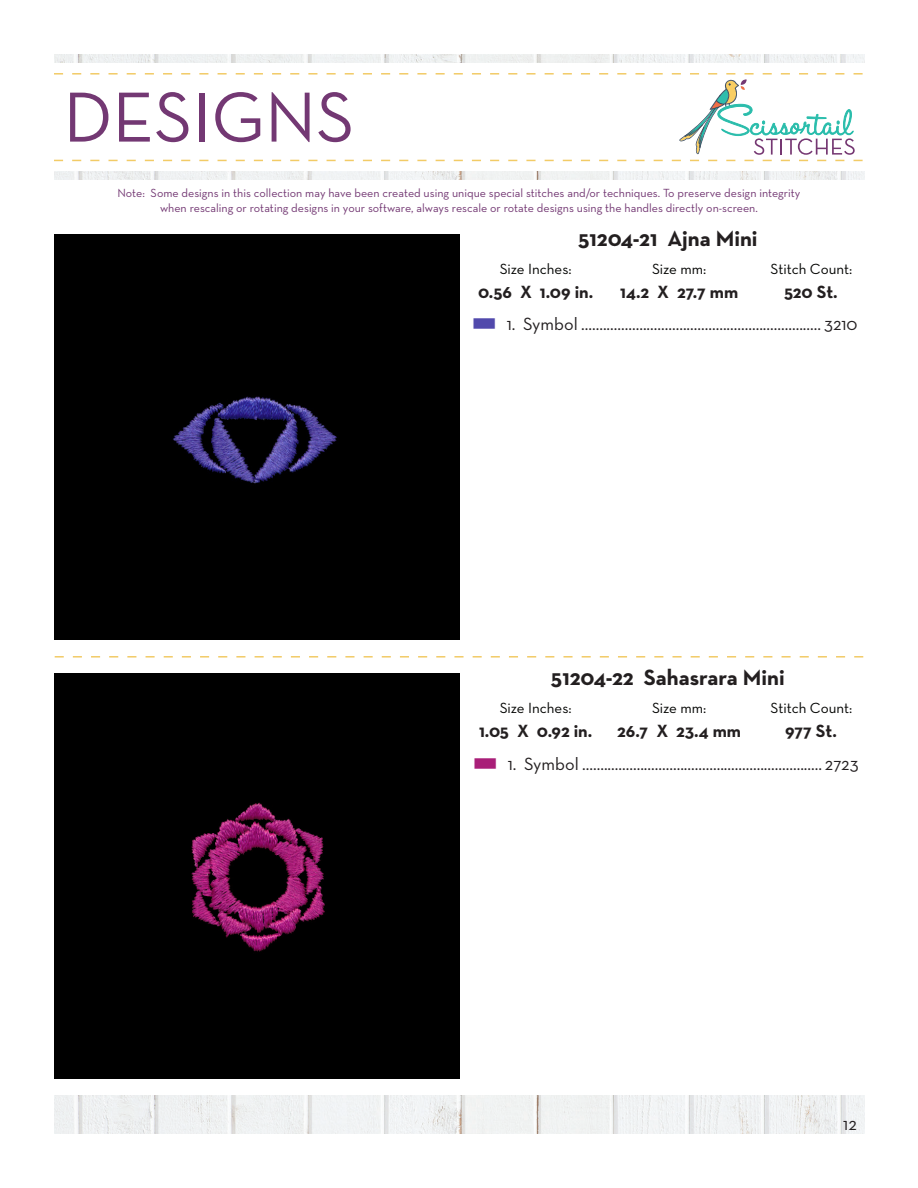
<style>
.page{position:relative;width:918px;height:1188px;background:#fff}
.page>*{position:absolute;margin:0;border:0;box-sizing:border-box;transform-origin:0 0}
.t1{font:72px "Neutra Text";color:#733873}
.t2{font:700 22.5px "Neutra Text";color:#231f20}
.t3{font:18px "Neutra Text";color:#231f20}
.t4{font:700 18px "Neutra Text";color:#231f20}
.t5{font:15px "Neutra Text";color:#040503}
.t6{font:12px "Neutra Text";color:#733873}
.s1{color:#5149ac}
.s2{color:#a91e78}
</style>
<div class="page">
<img style="left:54px;top:1096px;width:810px;height:38px">
<img style="left:54px;top:54px;width:810px;height:126px">
<div style="left:54px;top:235px;width:405px;height:405px;background:#000"></div>
<div style="left:54px;top:674px;width:405px;height:405px;background:#000"></div>
<div style="left:29px;top:63px;width:863px;height:108px;background:#fff"></div>
<svg style="left:54px;top:73px;width:809px;height:88px"></svg>
<svg style="left:55px;top:656px;width:808px;height:2px"></svg>
<p class="t1" style="left:63px;top:73px;width:293px">DESIGNS</p>
<p class="t6" style="left:117px;top:186px;width:685px">Note: Some designs in this collection may have been created using unique special stitches and/or techniques. To preserve design integrity</p>
<p class="t6" style="left:160px;top:200px;width:599px">when rescaling or rotating designs in your software, always rescale or rotate designs using the handles directly on-screen.</p>
<p class="t2" style="left:578px;top:224px;width:181px">51204-21 Ajna Mini</p>
<p class="t5" style="left:500px;top:260px;width:73px">Size Inches:</p>
<p class="t5" style="left:652px;top:260px;width:56px">Size mm:</p>
<p class="t5" style="left:770px;top:260px;width:83px">Stitch Count:</p>
<p class="t4" style="left:478px;top:280px;width:117px">0.56 X 1.09 in.</p>
<p class="t4" style="left:620px;top:280px;width:120px">14.2 X 27.7 mm</p>
<p class="t4" style="left:784px;top:280px;width:55px">520 St.</p>
<p class="t3" style="left:472px;top:313px;width:387px"><span class="s1">■</span> 1. Symbol .................................................................. 3210</p>
<p class="t2" style="left:551px;top:664px;width:235px">51204-22 Sahasrara Mini</p>
<p class="t4" style="left:479px;top:719px;width:115px">1.05 X 0.92 in.</p>
<p class="t4" style="left:617px;top:719px;width:125px">26.7 X 23.4 mm</p>
<p class="t4" style="left:785px;top:719px;width:53px">977 St.</p>
<p class="t5" style="left:500px;top:699px;width:73px">Size Inches:</p>
<p class="t5" style="left:652px;top:699px;width:56px">Size mm:</p>
<p class="t5" style="left:770px;top:699px;width:83px">Stitch Count:</p>
<p class="t3" style="left:473px;top:753px;width:387px"><span class="s2">■</span> 1. Symbol .................................................................. 2723</p>
<p class="t3" style="left:843px;top:1113px;width:15px">12</p>
</div>
